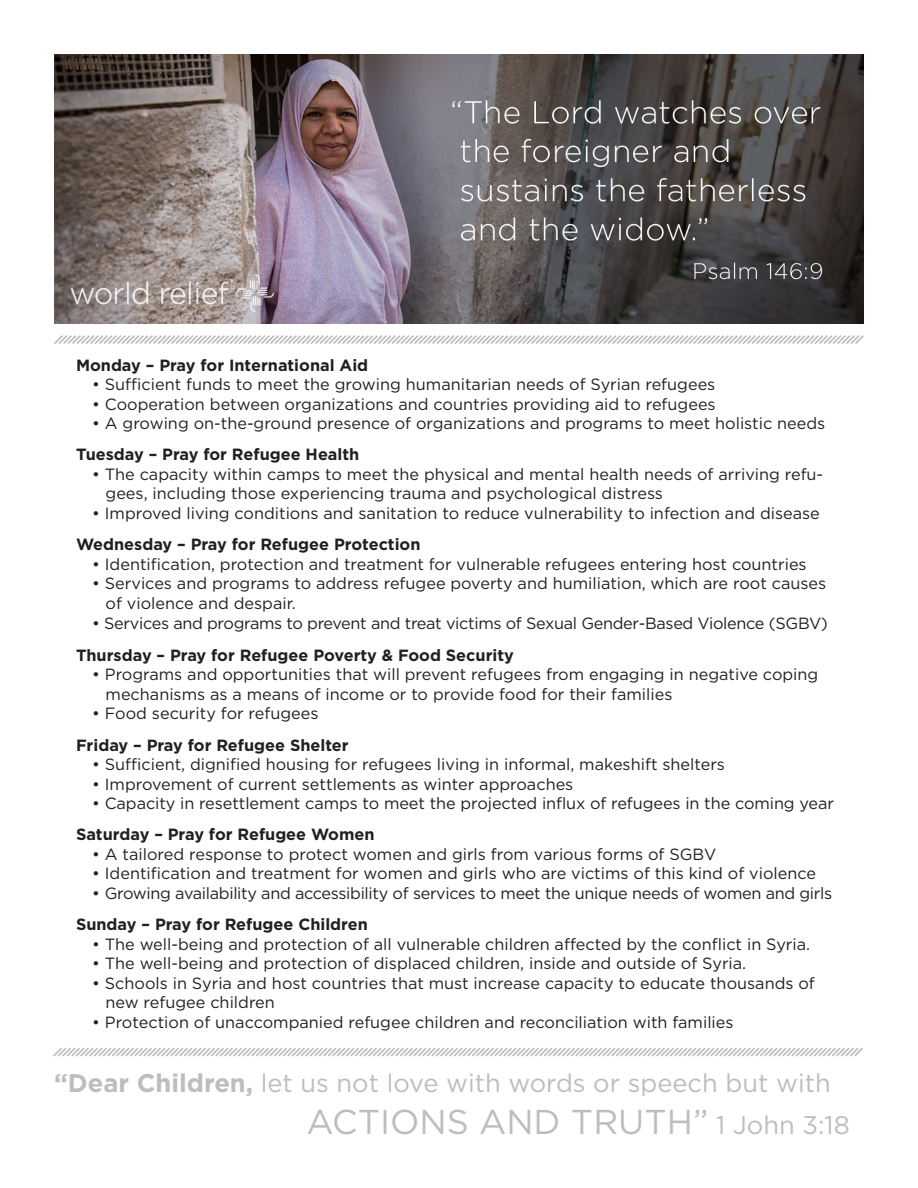
<style>
.page{position:relative;width:918px;height:1188px;background:#fff}
.page>*{position:absolute;margin:0;border:0;box-sizing:border-box;transform-origin:0 0}
.t1{font:34.5px "Gotham HTF";color:#bcbdc0}
.t2{font:25.5px "Gotham HTF";color:#bcbdc0}
.t3{font:16.2px/19.5px "Gotham HTF";color:#231f20}
.t4{font:700 16.2px "Gotham HTF";color:#231f20}
.t5{font:16.2px "Gotham HTF";letter-spacing:-.02em;color:#231f20}
.s1{font-weight:700}
.s2{font-size:25.5px}
</style>
<div class="page">
<img style="left:54px;top:54px;width:810px;height:270px">
<svg style="left:54px;top:335px;width:810px;height:9px"></svg>
<svg style="left:53px;top:1047px;width:810px;height:10px"></svg>
<p class="t4" style="left:76px;top:355px;width:294px">Monday – Pray for International Aid</p>
<p class="t3" style="left:92px;top:374px;width:625px">• Sufficient funds to meet the growing humanitarian needs of Syrian refugees</p>
<p class="t3" style="left:92px;top:394px;width:625px">• Cooperation between organizations and countries providing aid to refugees</p>
<p class="t3" style="left:92px;top:413px;width:735px">• A growing on-the-ground presence of organizations and programs to meet holistic needs</p>
<p class="t4" style="left:76px;top:445px;width:285px">Tuesday – Pray for Refugee Health</p>
<p class="t3" style="left:106px;top:464px;width:719px;text-indent:-13px">• The capacity within camps to meet the physical and mental health needs of arriving refu&shy;gees, including those experiencing trauma and psychological distress</p>
<p class="t3" style="left:92px;top:503px;width:729px">• Improved living conditions and sanitation to reduce vulnerability to infection and disease</p>
<p class="t4" style="left:76px;top:535px;width:346px">Wednesday – Pray for Refugee Protection</p>
<p class="t3" style="left:92px;top:554px;width:716px">• Identification, protection and treatment for vulnerable refugees entering host countries</p>
<p class="t3" style="left:106px;top:574px;width:722px;text-indent:-13px">• Services and programs to address refugee poverty and humiliation, which are root causes of violence and despair.</p>
<p class="t5" style="left:92px;top:615px;width:737px">• Services and programs to prevent and treat victims of Sexual Gender-Based Violence (SGBV)</p>
<p class="t4" style="left:76px;top:646px;width:439px">Thursday – Pray for Refugee Poverty &amp; Food Security</p>
<p class="t3" style="left:106px;top:665px;width:714px;text-indent:-13px">• Programs and opportunities that will prevent refugees from engaging in negative coping mechanisms as a means of income or to provide food for their families</p>
<p class="t3" style="left:92px;top:704px;width:228px">• Food security for refugees</p>
<p class="t4" style="left:76px;top:736px;width:274px">Friday – Pray for Refugee Shelter</p>
<p class="t3" style="left:92px;top:754px;width:634px">• Sufficient, dignified housing for refugees living in informal, makeshift shelters</p>
<p class="t3" style="left:92px;top:774px;width:483px">• Improvement of current settlements as winter approaches</p>
<p class="t3" style="left:92px;top:793px;width:743px">• Capacity in resettlement camps to meet the projected influx of refugees in the coming year</p>
<p class="t4" style="left:76px;top:825px;width:300px">Saturday – Pray for Refugee Women</p>
<p class="t3" style="left:92px;top:844px;width:625px">• A tailored response to protect women and girls from various forms of SGBV</p>
<p class="t3" style="left:92px;top:864px;width:725px">• Identification and treatment for women and girls who are victims of this kind of violence</p>
<p class="t5" style="left:92px;top:884px;width:741px">• Growing availability and accessibility of services to meet the unique needs of women and girls</p>
<p class="t4" style="left:76px;top:915px;width:293px">Sunday – Pray for Refugee Children</p>
<p class="t3" style="left:92px;top:934px;width:719px">• The well-being and protection of all vulnerable children affected by the conflict in Syria.</p>
<p class="t3" style="left:92px;top:954px;width:656px">• The well-being and protection of displaced children, inside and outside of Syria.</p>
<p class="t3" style="left:106px;top:973px;width:711px;text-indent:-13px">• Schools in Syria and host countries that must increase capacity to educate thousands of new refugee children</p>
<p class="t3" style="left:92px;top:1012px;width:643px">• Protection of unaccompanied refugee children and reconciliation with families</p>
<p class="t2" style="left:54px;top:1069px;width:778px"><span class="s1">“Dear Children,</span> let us not love with words or speech but with</p>
<p class="t1" style="left:306px;top:1103px;width:545px">ACTIONS AND TRUTH” <span class="s2">1 John 3:18</span></p>
</div>
